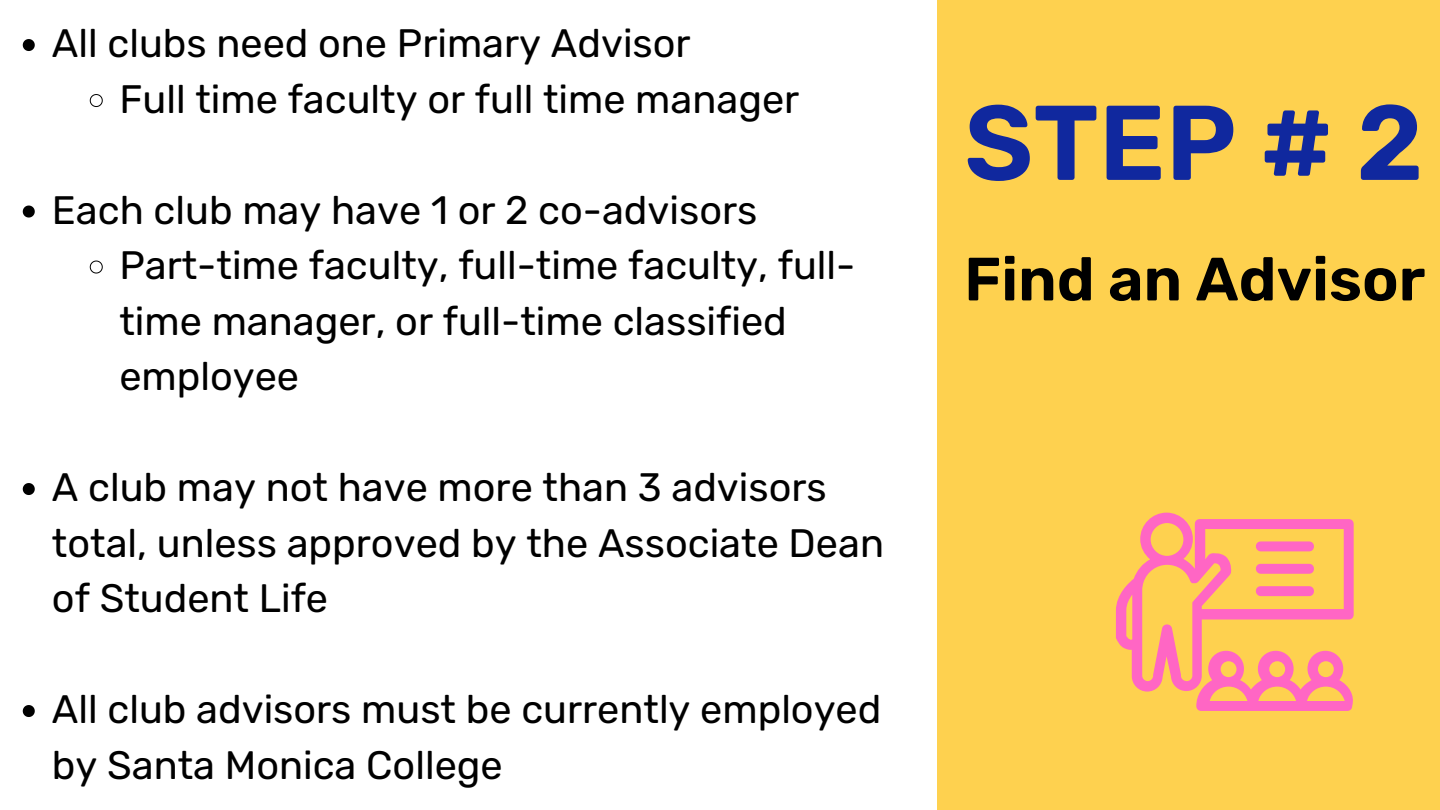
<style>
.page{position:relative;width:1440px;height:810px;background:#fff}
.page>*{position:absolute;margin:0;border:0;box-sizing:border-box;transform-origin:0 0}
.t1{font:600 106px "Rubik";color:#10289e}
.t2{font:600 61px "Rubik";color:#000}
.t3{font:39.7px/55.5px "Rubik";color:#000}
</style>
<div class="page">
<div style="left:938px;top:0;width:502px;height:810px;background:#fed14f"></div>
<svg style="left:1116px;top:513px;width:238px;height:198px"></svg>
<div style="left:1256px;top:541px;width:58px;height:10px;background:#ff66c4;border-radius:5px"></div>
<div style="left:1256px;top:564px;width:58px;height:10px;background:#ff66c4;border-radius:5px"></div>
<div style="left:1256px;top:586px;width:58px;height:10px;background:#ff66c4;border-radius:5px"></div>
<svg style="left:23px;top:39px;width:12px;height:12px"></svg>
<svg style="left:89px;top:94px;width:14px;height:13px"></svg>
<svg style="left:23px;top:206px;width:12px;height:12px"></svg>
<svg style="left:89px;top:260px;width:14px;height:14px"></svg>
<svg style="left:23px;top:483px;width:12px;height:12px"></svg>
<svg style="left:23px;top:705px;width:12px;height:12px"></svg>
<p class="t3" style="left:52px;top:16px;width:640px">All clubs need one Primary Advisor</p>
<p class="t3" style="left:119px;top:71px;width:681px">Full time faculty or full time manager</p>
<p class="t3" style="left:52px;top:182px;width:707px">Each club may have 1 or 2 co-advisors</p>
<p class="t3" style="left:119px;top:238px;width:737px">Part-time faculty, full-time faculty, full&shy;time manager, or full-time classified employee</p>
<p class="t3" style="left:52px;top:460px;width:834px">A club may not have more than 3 advisors total, unless approved by the Associate Dean of Student Life</p>
<p class="t3" style="left:52px;top:682px;width:831px">All club advisors must be currently employed by Santa Monica College</p>
<p class="t1" style="left:964px;top:81px;width:461px">STEP # 2</p>
<p class="t2" style="left:964px;top:243px;width:463px">Find an Advisor</p>
</div>
